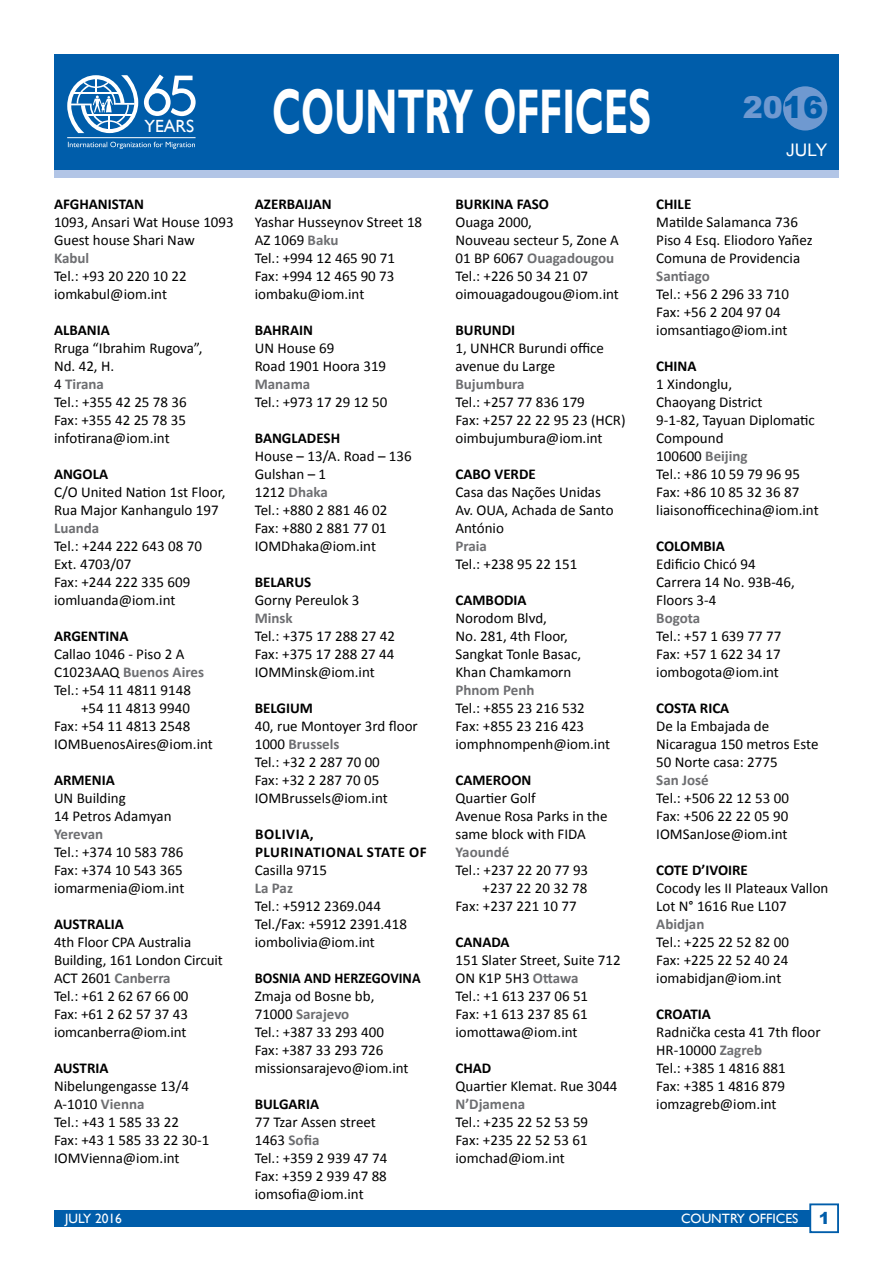
<style>
.page{position:relative;width:893px;height:1263px;background:#fff}
.page>*{position:absolute;margin:0;border:0;box-sizing:border-box;transform-origin:0 0}
.t1{font:700 63px "Gill Sans";color:#fff;scale:.6 1}
.t2{font:900 30.15px "Arial";color:#6f99d0}
.t3{font:17.7px "Gill Sans";color:#fff}
.t4{font:17.4px "Arial";color:#fff}
.t5{font:15px/18px "Calibri";color:#000}
.t6{font:700 15px "Calibri";color:#000}
.t7{font:700 15px "Calibri";color:#6d6e71}
.t8{font:700 15px/18px "Calibri";letter-spacing:.04em;color:#000}
.t9{font:700 15px "Calibri";color:#000;scale:.95 1}
.t10{font:13.5px "Gill Sans";color:#fff}
.s1{font-weight:700;color:#6d6e71}
.s2{font-weight:400;color:#000}
.s3{color:#005daa}
.s4{font-family:"Arial";font-weight:900;font-size:16.5px;color:#005daa}
</style>
<div class="page">
<div style="left:54px;top:1210px;width:756px;height:16px;background:#005daa"></div>
<div style="left:809px;top:1203px;width:30px;height:30px;border:2px solid #005daa"></div>
<div style="left:54px;top:165px;width:785px;height:13px;background:#b2c5e6"></div>
<div style="left:54px;top:54px;width:785px;height:115px;background:#005daa"></div>
<div style="left:783px;top:86px;width:44px;height:45px;background:#6f99d0;border-radius:50%"></div>
<svg style="left:68px;top:142px;width:127px;height:7px"></svg>
<hr style="left:67px;top:137px;width:129px;height:1px;background:#fff">
<svg style="left:67px;top:75px;width:71px;height:58px"></svg>
<svg style="left:144px;top:75px;width:52px;height:41px"></svg>
<p class="t3" style="left:144px;top:115px;width:51px">YEARS</p>
<p class="t6" style="left:54px;top:194px;width:92px">AFGHANISTAN</p>
<p class="t5" style="left:54px;top:213px;width:181px">1093, Ansari Wat House 1093<br>Guest house Shari Naw</p>
<p class="t7" style="left:54px;top:248px;width:37px">Kabul</p>
<p class="t5" style="left:54px;top:267px;width:134px">Tel.: +93 20 220 10 22 iomkabul@iom.int</p>
<p class="t6" style="left:54px;top:320px;width:57px">ALBANIA</p>
<p class="t5" style="left:54px;top:339px;width:150px">Rruga “Ibrahim Rugova”,<br>Nd. 42, H.<br>4 <span class="s1">Tirana<br></span>Tel.: +355 42 25 78 36<br>Fax: +355 42 25 78 35 infotirana@iom.int</p>
<p class="t6" style="left:54px;top:464px;width:56px">ANGOLA</p>
<p class="t5" style="left:54px;top:483px;width:173px">C/O United Nation 1st Floor,<br>Rua Major Kanhangulo 197</p>
<p class="t7" style="left:54px;top:518px;width:47px">Luanda</p>
<p class="t5" style="left:54px;top:537px;width:149px">Tel.: +244 222 643 08 70<br>Ext. 4703/07<br>Fax: +244 222 335 609 iomluanda@iom.int</p>
<p class="t6" style="left:54px;top:626px;width:76px">ARGENTINA</p>
<p class="t5" style="left:54px;top:645px;width:132px">Callao 1046 - Piso 2 A</p>
<p class="t7" style="left:54px;top:662px;width:152px"><span class="s2">C1023AAQ</span> Buenos Aires</p>
<p class="t5" style="left:54px;top:681px;width:138px">Tel.: +54 11 4811 9148</p>
<p class="t5" style="left:81px;top:699px;width:110px">+54 11 4813 9940</p>
<p class="t5" style="left:54px;top:717px;width:138px">Fax: +54 11 4813 2548</p>
<p class="t5" style="left:54px;top:735px;width:160px">IOMBuenosAires@iom.int</p>
<p class="t6" style="left:54px;top:770px;width:62px">ARMENIA</p>
<p class="t5" style="left:54px;top:789px;width:119px">UN Building<br>14 Petros Adamyan</p>
<p class="t7" style="left:54px;top:824px;width:51px">Yerevan</p>
<p class="t5" style="left:54px;top:843px;width:132px;text-align:justify">Tel.: +374 10 583 786<br>Fax: +374 10 543 365 iomarmenia@iom.int</p>
<p class="t6" style="left:54px;top:914px;width:71px">AUSTRALIA</p>
<p class="t5" style="left:54px;top:933px;width:170px">4th Floor CPA Australia<br>Building, 161 London Circuit<br>ACT 2601 <span class="s1">Canberra<br></span>Tel.: +61 2 62 67 66 00<br>Fax: +61 2 62 57 37 43 iomcanberra@iom.int</p>
<p class="t6" style="left:54px;top:1058px;width:56px">AUSTRIA</p>
<p class="t5" style="left:54px;top:1077px;width:157px">Nibelungengasse 13/4<br>A-1010 <span class="s1">Vienna<br></span>Tel.: +43 1 585 33 22<br>Fax: +43 1 585 33 22 30-1<br>IOMVienna@iom.int</p>
<h1 class="t1" style="left:272px;top:74px;width:633px">COUNTRY OFFICES</h1>
<h2 class="t2" style="left:743px;top:85px;width:82px">20<span class="s3">16</span></h2>
<p class="t6" style="left:255px;top:194px;width:78px">AZERBAIJAN</p>
<p class="t5" style="left:255px;top:213px;width:169px">Yashar Husseynov Street 18<br>AZ 1069 <span class="s1">Baku<br></span>Tel.: +994 12 465 90 71<br>Fax: +994 12 465 90 73 iombaku@iom.int</p>
<p class="t6" style="left:255px;top:320px;width:60px">BAHRAIN</p>
<p class="t5" style="left:255px;top:339px;width:133px">UN House 69<br>Road 1901 Hoora 319</p>
<p class="t7" style="left:255px;top:374px;width:57px">Manama</p>
<p class="t5" style="left:255px;top:393px;width:134px">Tel.: +973 17 29 12 50</p>
<p class="t6" style="left:255px;top:428px;width:87px">BANGLADESH</p>
<p class="t5" style="left:255px;top:447px;width:159px">House – 13/A. Road – 136<br>Gulshan – 1<br>1212 <span class="s1">Dhaka<br></span>Tel.: +880 2 881 46 02<br>Fax: +880 2 881 77 01<br>IOMDhaka@iom.int</p>
<p class="t6" style="left:255px;top:572px;width:58px">BELARUS</p>
<p class="t5" style="left:255px;top:591px;width:106px">Gorny Pereulok 3</p>
<p class="t7" style="left:255px;top:608px;width:40px">Minsk</p>
<p class="t5" style="left:255px;top:627px;width:142px;text-align:justify">Tel.: +375 17 288 27 42<br>Fax: +375 17 288 27 44<br>IOMMinsk@iom.int</p>
<p class="t6" style="left:255px;top:698px;width:60px">BELGIUM</p>
<p class="t5" style="left:255px;top:717px;width:165px">40, rue Montoyer 3rd floor<br>1000 <span class="s1">Brussels<br></span>Tel.: +32 2 287 70 00<br>Fax: +32 2 287 70 05<br>IOMBrussels@iom.int</p>
<p class="t8" style="left:255px;top:825px;width:60px">BOLIVIA,<br>Plurinational</p>
<p class="t6" style="left:367px;top:842px;width:9px">state</p>
<p class="t6" style="left:409px;top:842px;width:10px">of</p>
<p class="t5" style="left:255px;top:861px;width:74px">Casilla 9715</p>
<p class="t7" style="left:255px;top:878px;width:40px">La Paz</p>
<p class="t5" style="left:255px;top:897px;width:154px">Tel.: +5912 2369.044<br>Tel./Fax: +5912 2391.418 iombolivia@iom.int</p>
<p class="t9" style="left:255px;top:968px;width:176px">BOSNIA AND HERZEGOVINA</p>
<p class="t5" style="left:255px;top:987px;width:155px">Zmaja od Bosne bb,<br>71000 <span class="s1">Sarajevo<br></span>Tel.: +387 33 293 400<br>Fax: +387 33 293 726 missionsarajevo@iom.int</p>
<p class="t6" style="left:255px;top:1094px;width:66px">BULGARIA</p>
<p class="t5" style="left:255px;top:1113px;width:134px">77 Tzar Assen street<br>1463 <span class="s1">Sofia<br></span>Tel.: +359 2 939 47 74<br>Fax: +359 2 939 47 88 iomsofia@iom.int</p>
<p class="t6" style="left:455px;top:194px;width:95px">BURKINA FASO</p>
<p class="t5" style="left:455px;top:213px;width:165px">Ouaga 2000,<br>Nouveau secteur 5, Zone A<br>01 BP 6067 <span class="s1">Ouagadougou<br></span>Tel.: +226 50 34 21 07 oimouagadougou@iom.int</p>
<p class="t6" style="left:455px;top:320px;width:61px">BURUNDI</p>
<p class="t5" style="left:455px;top:339px;width:150px">1, UNHCR Burundi office avenue du Large</p>
<p class="t7" style="left:455px;top:374px;width:71px">Bujumbura</p>
<p class="t5" style="left:455px;top:393px;width:172px">Tel.: +257 77 836 179<br>Fax: +257 22 22 95 23 (HCR) oimbujumbura@iom.int</p>
<p class="t6" style="left:455px;top:464px;width:82px">CABO VERDE</p>
<p class="t5" style="left:455px;top:483px;width:160px">Casa das Nações Unidas<br>Av. OUA, Achada de Santo<br>António</p>
<p class="t7" style="left:455px;top:536px;width:33px">Praia</p>
<p class="t5" style="left:455px;top:555px;width:123px">Tel.: +238 95 22 151</p>
<p class="t6" style="left:455px;top:590px;width:73px">CAMBODIA</p>
<p class="t5" style="left:455px;top:609px;width:127px">Norodom Blvd,<br>No. 281, 4th Floor,<br>Sangkat Tonle Basac,<br>Khan Chamkamorn</p>
<p class="t7" style="left:455px;top:680px;width:81px">Phnom Penh</p>
<p class="t5" style="left:455px;top:699px;width:156px">Tel.: +855 23 216 532<br>Fax: +855 23 216 423 iomphnompenh@iom.int</p>
<p class="t6" style="left:455px;top:770px;width:77px">CAMEROON</p>
<p class="t5" style="left:455px;top:789px;width:154px">Quartier Golf<br>Avenue Rosa Parks in the same block with FIDA</p>
<p class="t7" style="left:455px;top:842px;width:55px">Yaoundé</p>
<p class="t5" style="left:455px;top:861px;width:134px">Tel.: +237 22 20 77 93</p>
<p class="t5" style="left:483px;top:879px;width:106px">+237 22 20 32 78</p>
<p class="t5" style="left:455px;top:897px;width:123px">Fax: +237 221 10 77</p>
<p class="t6" style="left:455px;top:932px;width:56px">CANADA</p>
<p class="t5" style="left:455px;top:951px;width:167px">151 Slater Street, Suite 712<br>ON K1P 5H3 <span class="s1">Ottawa<br></span>Tel.: +1 613 237 06 51<br>Fax: +1 613 237 85 61 iomottawa@iom.int</p>
<p class="t6" style="left:455px;top:1058px;width:37px">CHAD</p>
<p class="t5" style="left:455px;top:1077px;width:164px">Quartier Klemat. Rue 3044</p>
<p class="t7" style="left:455px;top:1094px;width:71px">N’Djamena</p>
<p class="t5" style="left:455px;top:1113px;width:134px;text-align:justify">Tel.: +235 22 52 53 59<br>Fax: +235 22 52 53 61 iomchad@iom.int</p>
<p class="t4" style="left:786px;top:138px;width:43px">JULY</p>
<p class="t6" style="left:656px;top:194px;width:37px">CHILE</p>
<p class="t5" style="left:656px;top:213px;width:158px">Matilde Salamanca 736<br>Piso 4 Esq. Eliodoro Yañez<br>Comuna de Providencia</p>
<p class="t7" style="left:656px;top:266px;width:55px">Santiago</p>
<p class="t5" style="left:656px;top:285px;width:134px">Tel.: +56 2 296 33 710<br>Fax: +56 2 204 97 04 iomsantiago@iom.int</p>
<p class="t6" style="left:656px;top:356px;width:42px">CHINA</p>
<p class="t5" style="left:656px;top:375px;width:164px">1 Xindonglu,<br>Chaoyang District<br>9-1-82, Tayuan Diplomatic<br>Compound<br>100600 <span class="s1">Beijing<br></span>Tel.: +86 10 59 79 96 95<br>Fax: +86 10 85 32 36 87 liaisonofficechina@iom.int</p>
<p class="t6" style="left:656px;top:536px;width:70px">COLOMBIA</p>
<p class="t5" style="left:656px;top:555px;width:140px">Edificio Chicó 94<br>Carrera 14 No. 93B-46,<br>Floors 3-4</p>
<p class="t7" style="left:656px;top:608px;width:45px">Bogota</p>
<p class="t5" style="left:656px;top:627px;width:127px;text-align:justify">Tel.: +57 1 639 77 77<br>Fax: +57 1 622 34 17 iombogota@iom.int</p>
<p class="t6" style="left:656px;top:698px;width:75px">COSTA RICA</p>
<p class="t5" style="left:656px;top:717px;width:164px">De la Embajada de<br>Nicaragua 150 metros Este<br>50 Norte casa: 2775</p>
<p class="t7" style="left:656px;top:770px;width:54px">San José</p>
<p class="t5" style="left:656px;top:789px;width:134px;text-align:justify">Tel.: +506 22 12 53 00<br>Fax: +506 22 22 05 90<br>IOMSanJose@iom.int</p>
<p class="t6" style="left:656px;top:860px;width:93px">COTE D’IVOIRE</p>
<p class="t5" style="left:656px;top:879px;width:174px">Cocody les II Plateaux Vallon<br>Lot N° 1616 Rue L107</p>
<p class="t7" style="left:656px;top:914px;width:50px">Abidjan</p>
<p class="t5" style="left:656px;top:933px;width:134px;text-align:justify">Tel.: +225 22 52 82 00<br>Fax: +225 22 52 40 24 iomabidjan@iom.int</p>
<p class="t6" style="left:656px;top:1004px;width:56px">CROATIA</p>
<p class="t5" style="left:656px;top:1023px;width:166px">Radnička cesta 41 7th floor<br>HR-10000 <span class="s1">Zagreb<br></span>Tel.: +385 1 4816 881<br>Fax: +385 1 4816 879 iomzagreb@iom.int</p>
<p class="t10" style="left:65px;top:1210px;width:58px">JULY 2016</p>
<p class="t10" style="left:681px;top:1211px;width:150px">COUNTRY OFFICES <span class="s4">1</span></p>
</div>
